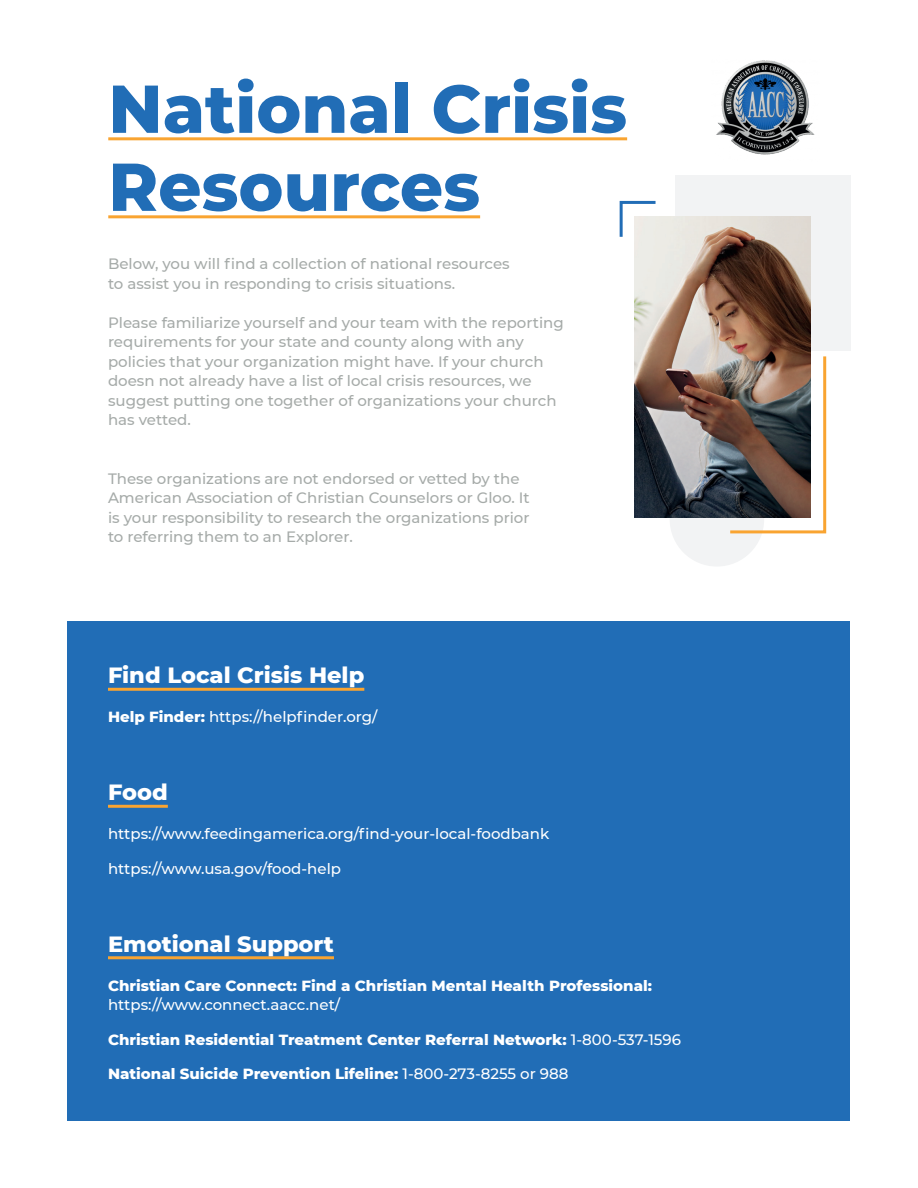
<style>
.page{position:relative;width:918px;height:1188px;background:#fff}
.page>*{position:absolute;margin:0;border:0;box-sizing:border-box;transform-origin:0 0}
.t1{font:800 67.5px/78px "Montserrat";color:#216db6}
.t2{font:800 22.5px "Montserrat";color:#fff}
.t3{font:500 15px/19.5px "Montserrat";color:#a6aba9}
.t4{font:800 15px "Montserrat";color:#fff}
.t5{font:500 15px "Montserrat";color:#fff}
.s1{font-weight:800}
.s2{font-weight:500}
</style>
<div class="page">
<div style="left:68px;top:621px;width:782px;height:499px;background:#216db6"></div>
<div style="left:670px;top:472px;width:94px;height:95px;background:#f2f3f4;border-radius:50%"></div>
<div style="left:675px;top:175px;width:175px;height:176px;background:#f2f3f4"></div>
<img style="left:634px;top:216px;width:177px;height:302px">
<svg style="left:727px;top:353px;width:100px;height:181px"></svg>
<svg style="left:619px;top:200px;width:40px;height:40px"></svg>
<hr style="left:108px;top:137px;width:519px;height:3px;background:#f9a431">
<hr style="left:108px;top:215px;width:372px;height:3px;background:#f9a431">
<hr style="left:108px;top:688px;width:256px;height:3px;background:#f9a431">
<hr style="left:108px;top:805px;width:60px;height:3px;background:#f9a431">
<hr style="left:108px;top:956px;width:226px;height:3px;background:#f9a431">
<img style="left:716px;top:60px;width:99px;height:95px">
<h1 class="t1" style="left:108px;top:66px;width:520px">National Crisis<br>Resources</h1>
<p class="t3" style="left:108px;top:254px;width:403px">Below, you will find a collection of national resources to assist you in responding to crisis situations.</p>
<p class="t3" style="left:108px;top:312px;width:457px">Please familiarize yourself and your team with the reporting requirements for your state and county along with any policies that your organization might have. If your church doesn not already have a list of local crisis resources, we suggest putting one together of organizations your church has vetted.</p>
<p class="t3" style="left:108px;top:468px;width:423px">These organizations are not endorsed or vetted by the American Association of Christian Counselors or Gloo. It is your responsibility to research the organizations prior to referring them to an Explorer.</p>
<h2 class="t2" style="left:108px;top:659px;width:258px">Find Local Crisis Help</h2>
<p class="t5" style="left:108px;top:706px;width:271px"><span class="s1">Help Finder:</span> https://helpfinder.org/</p>
<h2 class="t2" style="left:108px;top:776px;width:61px">Food</h2>
<p class="t5" style="left:108px;top:823px;width:443px">https://www.feedingamerica.org/find-your-local-foodbank</p>
<p class="t5" style="left:108px;top:858px;width:235px">https://www.usa.gov/food-help</p>
<h2 class="t2" style="left:108px;top:927px;width:228px">Emotional Support</h2>
<p class="t4" style="left:108px;top:974px;width:546px">Christian Care Connect: Find a Christian Mental Health Professional:</p>
<p class="t5" style="left:108px;top:994px;width:234px">https://www.connect.aacc.net/</p>
<p class="t4" style="left:108px;top:1028px;width:575px">Christian Residential Treatment Center Referral Network: <span class="s2">1-800-537-1596</span></p>
<p class="t4" style="left:108px;top:1063px;width:462px">National Suicide Prevention Lifeline: <span class="s2">1-800-273-8255 or 988</span></p>
</div>
